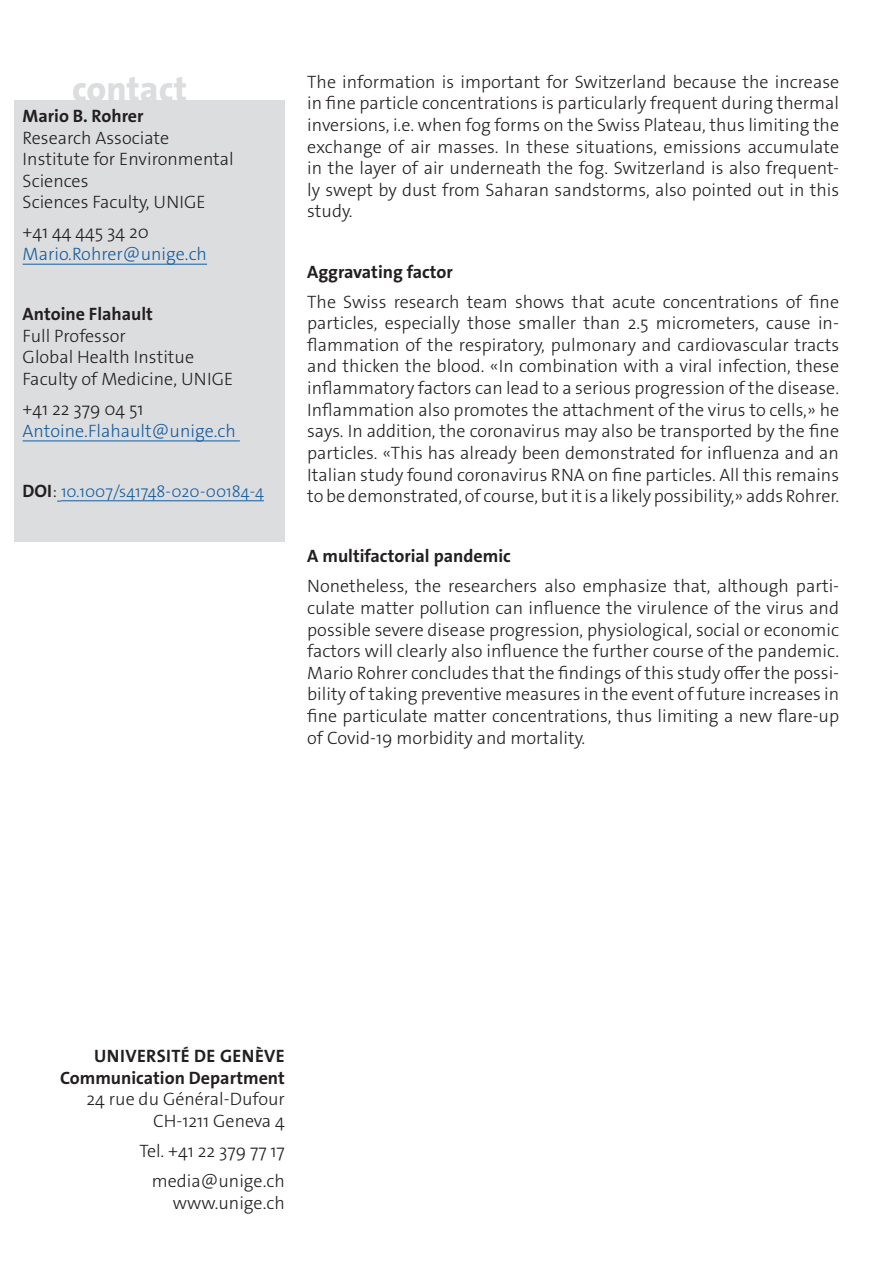
<style>
.page{position:relative;width:893px;height:1263px;background:#fff}
.page>*{position:absolute;margin:0;border:0;box-sizing:border-box;transform-origin:0 0}
._4__texte_courant{font:800 35.7px "The Sans Os F";color:#dcdddf}
._4__texte_courant-2{font:300 18px/21.6px "The Sans Os F";color:#231f20;text-align:justify}
.texte_courant{font:300 18px/21.6px "The Sans Os F";color:#231f20;text-align:right}
._4__texte_courant-3{font:300 18px/21.6px "The Sans Os F";color:#175d9e}
._4__texte_courant-4{font:700 18px "The Sans Os F";color:#231f20}
.texte_courant-2{font:700 18px "The Sans Os F";letter-spacing:.02em;color:#231f20}
._4__texte_courant-5{font:300 16.5px "The Sans Os F";color:#175d9e}
.s1{font-weight:700}
.s2{color:#231f20}
.s3{font-weight:700;font-size:18px;color:#231f20}
.s4{font-size:18px;color:#231f20}
</style>
<div class="page">
<div style="left:14px;top:100px;width:271px;height:441px;background:#dcdddf"></div>
<hr style="left:23px;top:264px;width:184px;height:1px;background:#175d9e">
<hr style="left:23px;top:440px;width:217px;height:1px;background:#175d9e">
<hr style="left:61px;top:500px;width:203px;height:1px;background:#175d9e">
<p class="_4__texte_courant" style="left:72px;top:66px;width:116px">contact</p>
<p class="_4__texte_courant-2" style="left:23px;top:105px;width:213px;text-align:left"><span class="s1">Mario B. Rohrer<br></span>Research Associate<br>Institute for Environmental<br>Sciences<br>Sciences Faculty, UNIGE</p>
<p class="_4__texte_courant-3" style="left:23px;top:222px;width:186px"><span class="s2">+41 44 445 34 20<br></span>Mario.Rohrer@unige.ch</p>
<p class="_4__texte_courant-2" style="left:23px;top:303px;width:212px;text-align:left"><span class="s1">Antoine Flahault<br></span>Full Professor<br>Global Health Institue<br>Faculty of Medicine, UNIGE</p>
<p class="_4__texte_courant-3" style="left:23px;top:398px;width:215px"><span class="s2">+41 22 379 04 51<br></span>Antoine.Flahault@unige.ch</p>
<p class="_4__texte_courant-5" style="left:23px;top:481px;width:243px"><span class="s3">DOI</span><span class="s4">:</span> 10.1007/s41748-020-00184-4</p>
<p class="_4__texte_courant-2" style="left:307px;top:71px;width:533px">The information is important for Switzerland because the increase in fine particle concentrations is particularly frequent during thermal inversions, i.e. when fog forms on the Swiss Plateau, thus limiting the exchange of air masses. In these situations, emissions accumulate in the layer of air underneath the fog. Switzerland is also frequent&shy;ly swept by dust from Saharan sandstorms, also pointed out in this study.</p>
<p class="_4__texte_courant-4" style="left:307px;top:260px;width:147px">Aggravating factor</p>
<p class="_4__texte_courant-2" style="left:307px;top:291px;width:533px">The Swiss research team shows that acute concentrations of fine particles, especially those smaller than 2.5 micrometers, cause in&shy;flammation of the respiratory, pulmonary and cardiovascular tracts and thicken the blood. «In combination with a viral infection, these inflammatory factors can lead to a serious progression of the disease.<br>Inflammation also promotes the attachment of the virus to cells,» he says. In addition, the coronavirus may also be transported by the fine particles. «This has already been demonstrated for influenza and an Italian study found coronavirus RNA on fine particles. All this remains to be demonstrated, of course, but it is a likely possibility,» adds Rohrer.</p>
<p class="_4__texte_courant-4" style="left:307px;top:545px;width:205px">A multifactorial pandemic</p>
<p class="_4__texte_courant-2" style="left:307px;top:576px;width:533px">Nonetheless, the researchers also emphasize that, although parti&shy;culate matter pollution can influence the virulence of the virus and possible severe disease progression, physiological, social or economic factors will clearly also influence the further course of the pandemic.<br>Mario Rohrer concludes that the findings of this study offer the possi&shy;bility of taking preventive measures in the event of future increases in fine particulate matter concentrations, thus limiting a new flare-up of Covid-19 morbidity and mortality.</p>
<p class="texte_courant-2" style="left:94px;top:1044px;width:192px">UNIVERSITÉ DE GENÈVE</p>
<p class="texte_courant" style="left:60px;top:1067px;width:226px"><span class="s1">Communication Department<br></span>24 rue du Général-Dufour<br>CH-1211 Geneva 4</p>
<p class="texte_courant" style="left:139px;top:1140px;width:147px">Tel. +41 22 379 77 17</p>
<p class="texte_courant" style="left:152px;top:1170px;width:135px">media@unige.ch www.unige.ch</p>
</div>
